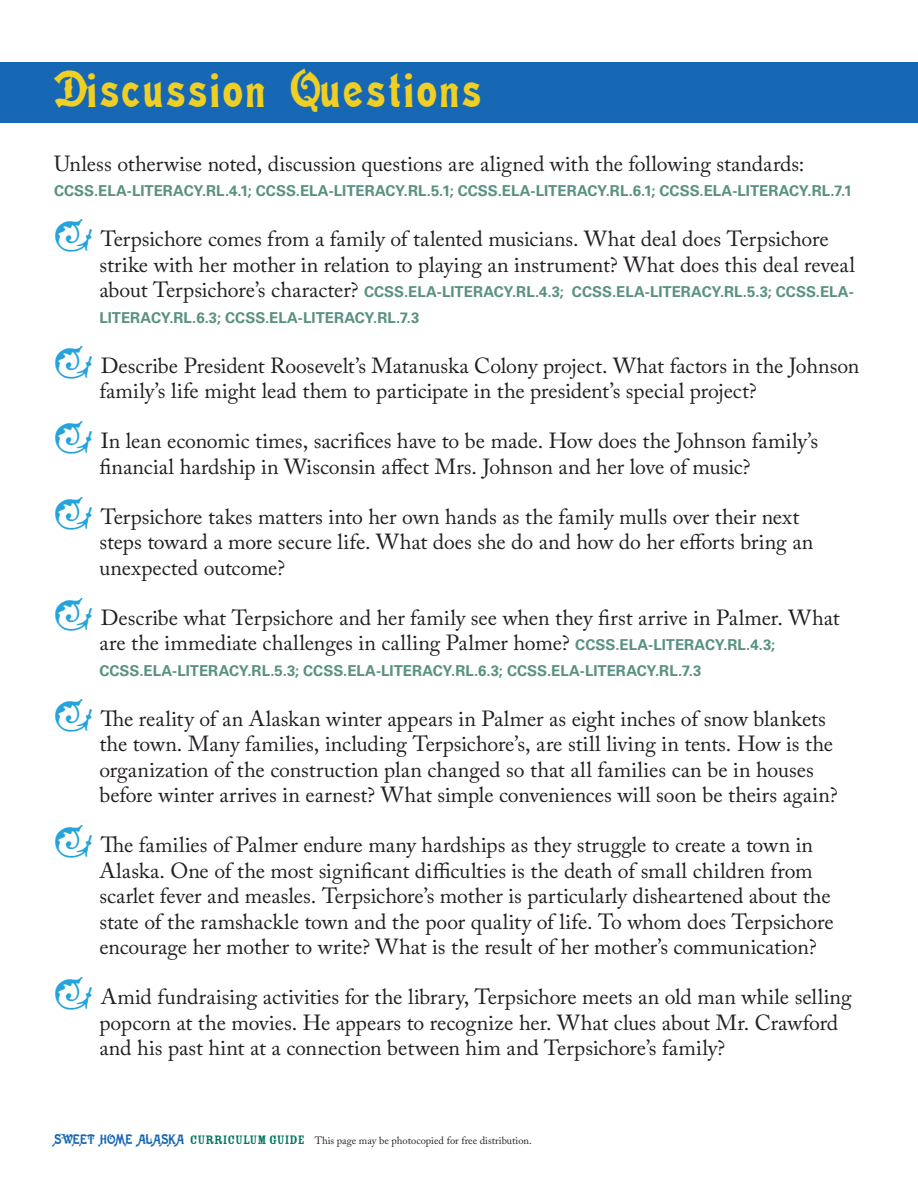
<style>
.page{position:relative;width:918px;height:1188px;background:#fff}
.page>*{position:absolute;margin:0;border:0;box-sizing:border-box;transform-origin:0 0}
.MOREMain_Head{font:45px "Meistersinger";letter-spacing:.08em;color:#efcf23}
.bulleted_lists{font:21.75px/25.5px "Adobe Caslon Pro";letter-spacing:-.005em;color:#231f20}
.bulleted_lists-2{font:700 15px/25.5px "Univers LT Std";color:#599183}
.t1{font:10.5px "Adobe Caslon Pro";color:#231f20}
.s1{font-family:"Adobe Caslon Pro";font-weight:400;font-size:21.75px;color:#231f20}
.s2{font-family:"Univers LT Std";font-weight:700;font-size:15px;color:#599183}
.s3{font-family:"Meistersinger";font-size:12px;color:#1768b4}
.s4{font-family:"Rosewood Std Fill";font-size:13.5px;color:#017660}
</style>
<div class="page">
<div style="left:0;top:62px;width:918px;height:61px;background:#1768b4"></div>
<p class="MOREMain_Head" style="left:54px;top:61px;width:428px">Discussion Questions</p>
<p class="bulleted_lists" style="left:54px;top:151px;width:752px">Unless otherwise noted, discussion questions are aligned with the following standards:</p>
<p class="bulleted_lists-2" style="left:54px;top:179px;width:800px">CCSS.ELA-LITERACY.RL.4.1; CCSS.ELA-LITERACY.RL.5.1; CCSS.ELA-LITERACY.RL.6.1; CCSS.ELA-LITERACY.RL.7.1</p>
<p class="bulleted_lists" style="left:99px;top:226px;width:757px">Terpsichore comes from a family of talented musicians. What deal does Terpsichore strike with her mother in relation to playing an instrument? What does this deal reveal</p>
<p class="bulleted_lists-2" style="left:99px;top:280px;width:756px"><span class="s1">about Terpsichore’s character?</span> CCSS.ELA-LITERACY.RL.4.3; CCSS.ELA-LITERACY.RL.5.3; CCSS.ELA-<br>LITERACY.RL.6.3; CCSS.ELA-LITERACY.RL.7.3</p>
<p class="bulleted_lists" style="left:99px;top:353px;width:762px">Describe President Roosevelt’s Matanuska Colony project. What factors in the Johnson family’s life might lead them to participate in the president’s special project?</p>
<p class="bulleted_lists" style="left:99px;top:428px;width:720px">In lean economic times, sacrifices have to be made. How does the Johnson family’s financial hardship in Wisconsin affect Mrs. Johnson and her love of music?</p>
<p class="bulleted_lists" style="left:99px;top:504px;width:716px">Terpsichore takes matters into her own hands as the family mulls over their next steps toward a more secure life. What does she do and how do her efforts bring an unexpected outcome?</p>
<p class="bulleted_lists" style="left:99px;top:604px;width:742px">Describe what Terpsichore and her family see when they first arrive in Palmer. What are the immediate challenges in calling Palmer home? <span class="s2">CCSS.ELA-LITERACY.RL.4.3;</span></p>
<p class="bulleted_lists-2" style="left:99px;top:658px;width:603px">CCSS.ELA-LITERACY.RL.5.3; CCSS.ELA-LITERACY.RL.6.3; CCSS.ELA-LITERACY.RL.7.3</p>
<p class="bulleted_lists" style="left:99px;top:705px;width:740px">The reality of an Alaskan winter appears in Palmer as eight inches of snow blankets the town. Many families, including Terpsichore’s, are still living in tents. How is the organization of the construction plan changed so that all families can be in houses before winter arrives in earnest? What simple conveniences will soon be theirs again?</p>
<p class="bulleted_lists" style="left:99px;top:832px;width:736px">The families of Palmer endure many hardships as they struggle to create a town in Alaska. One of the most significant difficulties is the death of small children from scarlet fever and measles. Terpsichore’s mother is particularly disheartened about the state of the ramshackle town and the poor quality of life. To whom does Terpsichore encourage her mother to write? What is the result of her mother’s communication?</p>
<p class="bulleted_lists" style="left:99px;top:984px;width:754px">Amid fundraising activities for the library, Terpsichore meets an old man while selling popcorn at the movies. He appears to recognize her. What clues about Mr. Crawford and his past hint at a connection between him and Terpsichore’s family?</p>
<p class="t1" style="left:54px;top:1135px;width:479px"><span class="s3">SWEET HOME ALASKA</span> <span class="s4">CURRICULUM GUIDE</span> This page may be photocopied for free distribution.</p>
</div>
